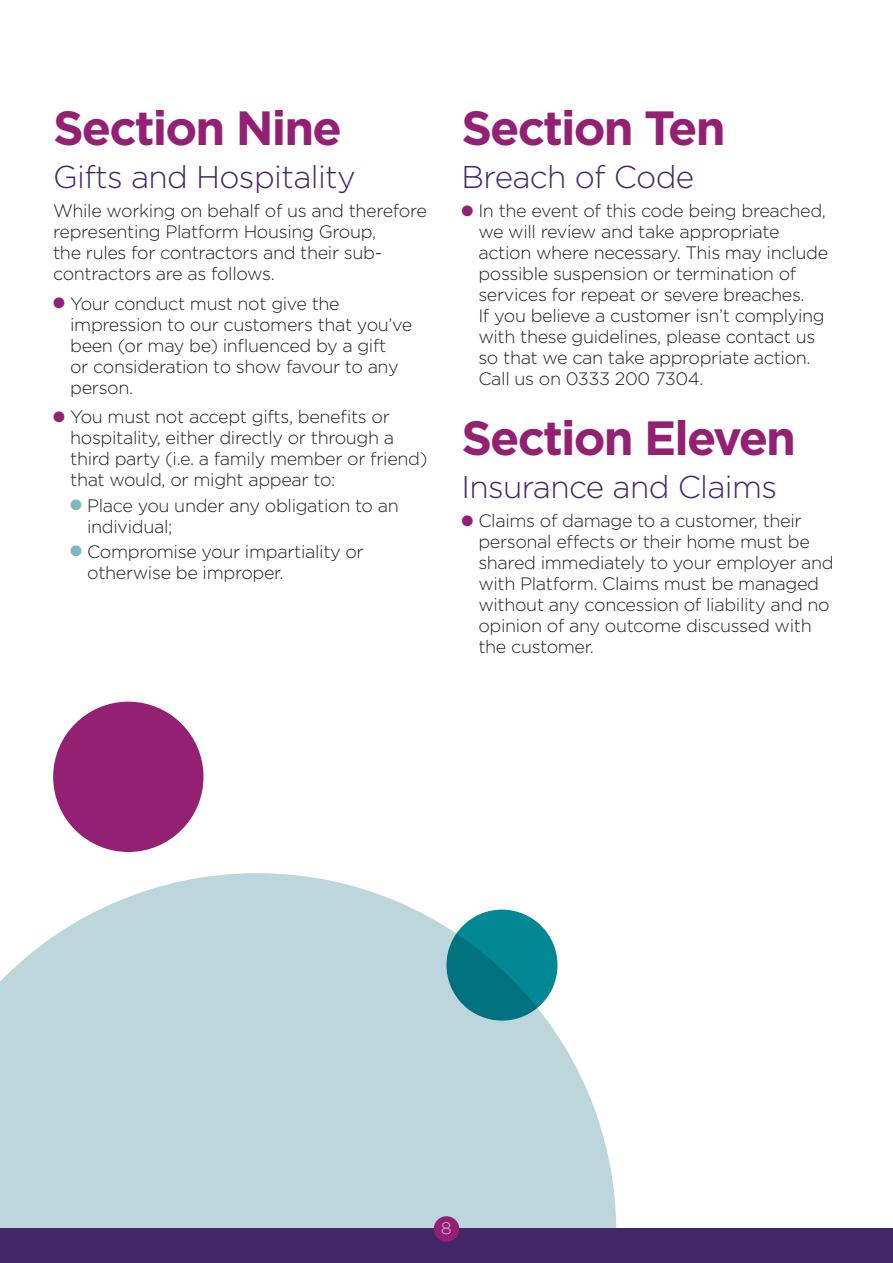
<style>
.page{position:relative;width:893px;height:1263px;background:#fff}
.page>*{position:absolute;margin:0;border:0;box-sizing:border-box;transform-origin:0 0}
.t1{font:700 48px "Gotham";letter-spacing:-.04em;color:#942073}
.t2{font:300 31.5px "Gotham";letter-spacing:-.02em;color:#432668}
.t3{font:300 18px/21px "Gotham";letter-spacing:-.02em;color:#231f20}
.t4{font:200 16.5px "Gotham";color:#fff}
.s1{color:#942073}
.s2{color:#7fb6bf}
</style>
<div class="page">
<svg style="left:0;top:873px;width:616px;height:356px;background:#c5dbdf"></svg>
<div style="left:53px;top:702px;width:150px;height:150px;background:#942073;border-radius:50%"></div>
<svg style="left:446px;top:909px;width:111px;height:111px;background:#027f8b"></svg>
<div style="left:0;top:1229px;width:893px;height:34px;background:#432668"></div>
<div style="left:434px;top:1216px;width:25px;height:26px;background:#942073;border-radius:50%"></div>
<p class="t1" style="left:53px;top:96px;width:290px">Section Nine</p>
<p class="t2" style="left:53px;top:157px;width:304px">Gifts and Hospitality</p>
<p class="t3" style="left:53px;top:200px;width:375px">While working on behalf of us and therefore representing Platform Housing Group,<br>the rules for contractors and their sub&shy;contractors are as follows.</p>
<p class="t3" style="left:70px;top:292px;width:344px;text-indent:-17px"><span class="s1">●</span> Your conduct must not give the impression to our customers that you’ve been (or may be) influenced by a gift<br>or consideration to show favour to any person.</p>
<p class="t3" style="left:70px;top:406px;width:359px;text-indent:-17px"><span class="s1">●</span> You must not accept gifts, benefits or hospitality, either directly or through a third party (i.e. a family member or friend) that would, or might appear to:</p>
<p class="t3" style="left:87px;top:494px;width:313px;text-indent:-17px"><span class="s2">●</span> Place you under any obligation to an individual;</p>
<p class="t3" style="left:87px;top:540px;width:278px;text-indent:-17px"><span class="s2">●</span> Compromise your impartiality or otherwise be improper.</p>
<p class="t1" style="left:461px;top:96px;width:266px">Section Ten</p>
<p class="t2" style="left:461px;top:157px;width:234px">Breach of Code</p>
<p class="t3" style="left:478px;top:200px;width:351px;text-indent:-17px"><span class="s1">●</span> In the event of this code being breached, we will review and take appropriate action where necessary. This may include possible suspension or termination of services for repeat or severe breaches.<br>If you believe a customer isn’t complying with these guidelines, please contact us so that we can take appropriate action.<br>Call us on 0333 200 7304.</p>
<p class="t1" style="left:461px;top:406px;width:336px">Section Eleven</p>
<p class="t2" style="left:461px;top:466px;width:317px">Insurance and Claims</p>
<p class="t3" style="left:478px;top:510px;width:357px;text-indent:-17px"><span class="s1">●</span> Claims of damage to a customer, their personal effects or their home must be shared immediately to your employer and with Platform. Claims must be managed without any concession of liability and no opinion of any outcome discussed with the customer.</p>
<p class="t4" style="left:441px;top:1218px;width:12px">8</p>
</div>
